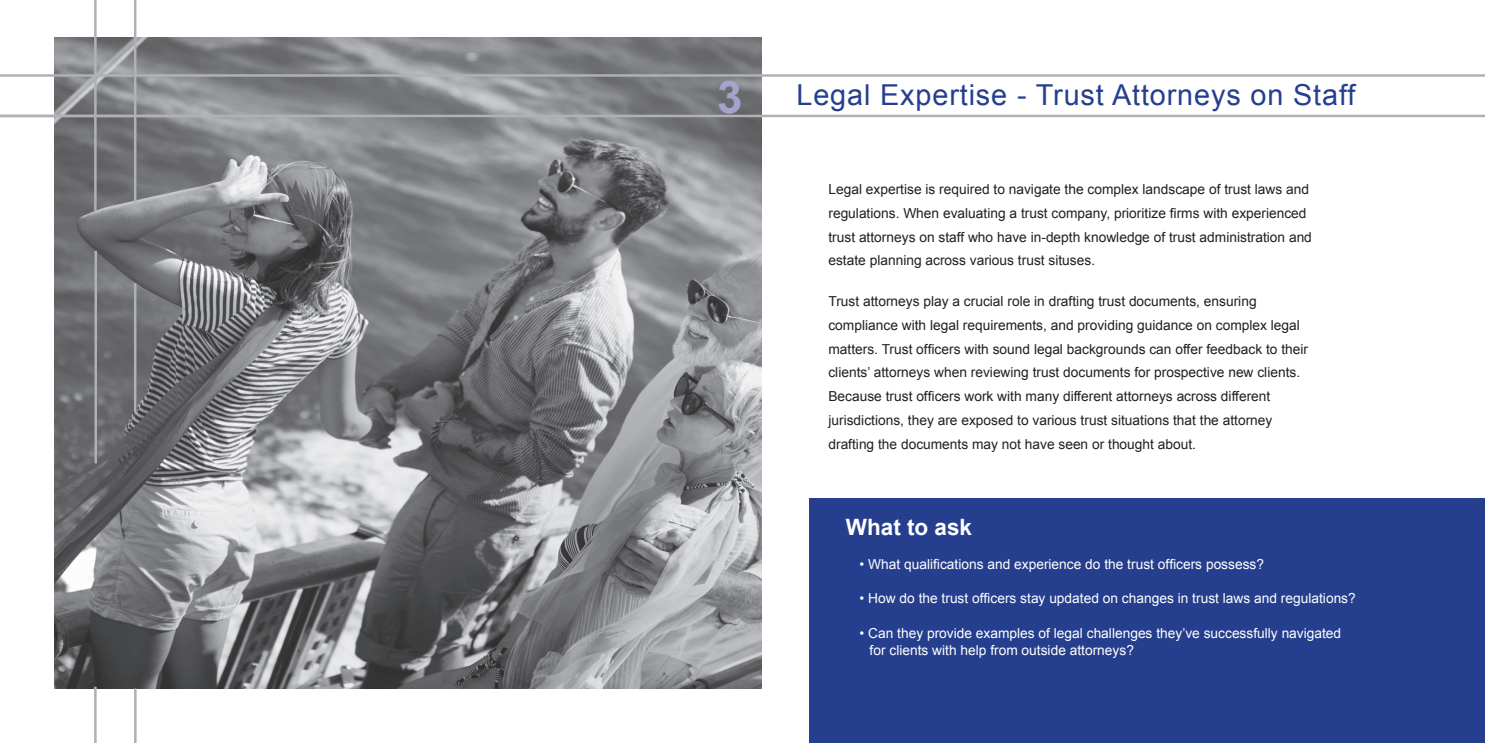
<style>
.page{position:relative;width:1485px;height:743px;background:#fff}
.page>*{position:absolute;margin:0;border:0;box-sizing:border-box;transform-origin:0 0}
.t1{font:700 45px "Arial";color:#a3a3cb}
.t2{font:28.88px "Arial";letter-spacing:.03em;color:#253f8e}
.t3{font:700 22.5px "Arial";color:#fff}
.t4{font:13.75px/23.8px "Arial";color:#231f20}
.t5{font:13.75px/17.5px "Arial";color:#fff}
</style>
<div class="page">
<div style="left:809px;top:498px;width:676px;height:244px;background:#253f8e"></div>
<img style="left:55px;top:38px;width:706px;height:650px">
<hr style="left:0;top:74px;width:1485px;height:3px;background:#b0b1b5">
<hr style="left:0;top:115px;width:1485px;height:2px;background:#b0b1b5">
<hr style="left:94px;top:686px;width:3px;height:56px;background:#b0b1b5">
<hr style="left:94px;top:0;width:3px;height:214px;background:#b0b1b5">
<hr style="left:134px;top:283px;width:2px;height:128px;background:#b0b1b5">
<hr style="left:134px;top:0;width:2px;height:202px;background:#b0b1b5">
<hr style="left:134px;top:688px;width:3px;height:54px;background:#b0b1b5">
<hr style="left:94px;top:251px;width:3px;height:212px;background:#b0b1b5">
<h1 class="t1" style="left:717px;top:67px;width:27px">3</h1>
<h2 class="t2" style="left:797px;top:76px;width:560px">Legal Expertise - Trust Attorneys on Staff</h2>
<p class="t4" style="left:828px;top:178px;width:485px">Legal expertise is required to navigate the complex landscape of trust laws and regulations. When evaluating a trust company, prioritize firms with experienced trust attorneys on staff who have in-depth knowledge of trust administration and estate planning across various trust situses.</p>
<p class="t4" style="left:828px;top:289px;width:481px">Trust attorneys play a crucial role in drafting trust documents, ensuring compliance with legal requirements, and providing guidance on complex legal matters. Trust officers with sound legal backgrounds can offer feedback to their clients’ attorneys when reviewing trust documents for prospective new clients.<br>Because trust officers work with many different attorneys across different jurisdictions, they are exposed to various trust situations that the attorney drafting the documents may not have seen or thought about.</p>
<h3 class="t3" style="left:846px;top:512px;width:128px">What to ask</h3>
<p class="t5" style="left:860px;top:555px;width:406px">• What qualifications and experience do the trust officers possess?</p>
<p class="t5" style="left:860px;top:590px;width:498px">• How do the trust officers stay updated on changes in trust laws and regulations?</p>
<p class="t5" style="left:870px;top:624px;width:473px;text-indent:-10px">• Can they provide examples of legal challenges they’ve successfully navigated for clients with help from outside attorneys?</p>
</div>
